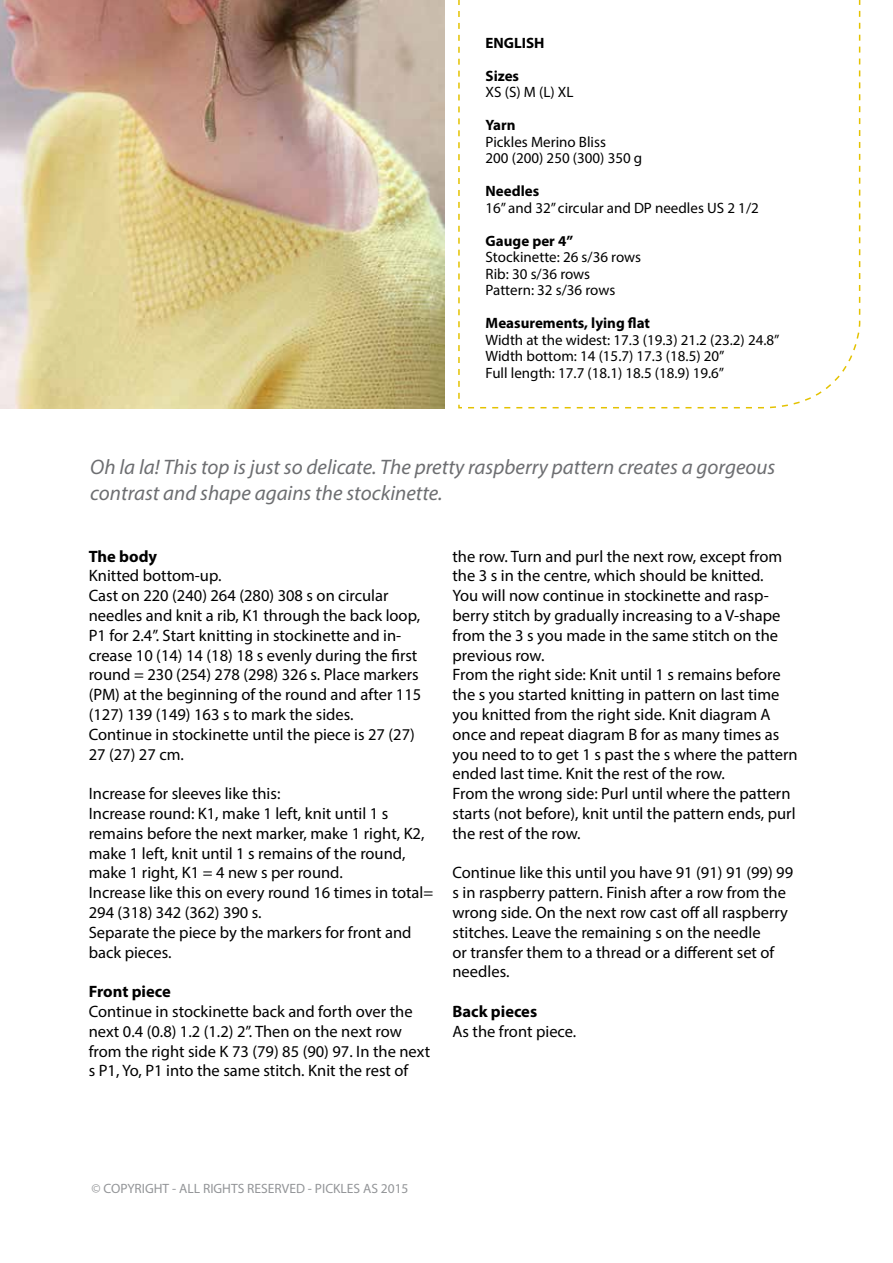
<style>
.page{position:relative;width:893px;height:1263px;background:#fff}
.page>*{position:absolute;margin:0;border:0;box-sizing:border-box;transform-origin:0 0}
.t1{font:italic 21px/25.2px "Myriad Pro";color:#6d6e71}
.t2{font:16.5px/19.8px "Myriad Pro";color:#000}
.t3{font:700 16.5px "Myriad Pro";color:#000}
.t4{font:15px/16.5px "Myriad Pro";color:#000}
.t5{font:700 15px "Myriad Pro";color:#000}
.t6{font:13.5px "Myriad Pro";color:#939598}
</style>
<div class="page">
<svg style="left:458px;top:0;width:403px;height:409px"></svg>
<img style="left:0;top:0;width:444px;height:408px">
<p class="t5" style="left:486px;top:33px;width:60px">ENGLISH</p>
<p class="t5" style="left:486px;top:66px;width:35px">Sizes</p>
<p class="t4" style="left:486px;top:84px;width:89px">XS (S) M (L) XL</p>
<p class="t5" style="left:486px;top:115px;width:32px">Yarn</p>
<p class="t4" style="left:486px;top:133px;width:158px">Pickles Merino Bliss<br>200 (200) 250 (300) 350 g</p>
<p class="t5" style="left:486px;top:181px;width:55px">Needles</p>
<p class="t4" style="left:486px;top:199px;width:275px">16” and 32” circular and DP needles US 2 1/2</p>
<p class="t5" style="left:486px;top:231px;width:89px">Gauge per 4”</p>
<p class="t4" style="left:486px;top:249px;width:157px">Stockinette: 26 s/36 rows<br>Rib: 30 s/36 rows<br>Pattern: 32 s/36 rows</p>
<p class="t5" style="left:486px;top:313px;width:166px">Measurements, lying flat</p>
<p class="t4" style="left:486px;top:331px;width:295px">Width at the widest: 17.3 (19.3) 21.2 (23.2) 24.8”<br>Width bottom: 14 (15.7) 17.3 (18.5) 20”<br>Full length: 17.7 (18.1) 18.5 (18.9) 19.6”</p>
<p class="t1" style="left:90px;top:454px;width:687px">Oh la la! This top is just so delicate. The pretty raspberry pattern creates a gorgeous contrast and shape agains the stockinette.</p>
<p class="t3" style="left:89px;top:545px;width:70px">The body</p>
<p class="t2" style="left:89px;top:566px;width:334px">Knitted bottom-up.<br>Cast on 220 (240) 264 (280) 308 s on circular needles and knit a rib, K1 through the back loop, P1 for 2.4”. Start knitting in stockinette and in&shy;crease 10 (14) 14 (18) 18 s evenly during the first round = 230 (254) 278 (298) 326 s. Place markers (PM) at the beginning of the round and after 115 (127) 139 (149) 163 s to mark the sides.<br>Continue in stockinette until the piece is 27 (27)<br>27 (27) 27 cm.</p>
<p class="t2" style="left:89px;top:783px;width:346px">Increase for sleeves like this:<br>Increase round: K1, make 1 left, knit until 1 s remains before the next marker, make 1 right, K2, make 1 left, knit until 1 s remains of the round, make 1 right, K1 = 4 new s per round.<br>Increase like this on every round 16 times in total= 294 (318) 342 (362) 390 s.<br>Separate the piece by the markers for front and back pieces.</p>
<p class="t3" style="left:89px;top:981px;width:84px">Front piece</p>
<p class="t2" style="left:89px;top:1001px;width:343px">Continue in stockinette back and forth over the next 0.4 (0.8) 1.2 (1.2) 2”. Then on the next row from the right side K 73 (79) 85 (90) 97. In the next s P1, Yo, P1 into the same stitch. Knit the rest of</p>
<p class="t2" style="left:452px;top:546px;width:347px">the row. Turn and purl the next row, except from the 3 s in the centre, which should be knitted.<br>You will now continue in stockinette and rasp&shy;berry stitch by gradually increasing to a V-shape from the 3 s you made in the same stitch on the previous row.<br>From the right side: Knit until 1 s remains before the s you started knitting in pattern on last time you knitted from the right side. Knit diagram A once and repeat diagram B for as many times as you need to to get 1 s past the s where the pattern ended last time. Knit the rest of the row.<br>From the wrong side: Purl until where the pattern starts (not before), knit until the pattern ends, purl the rest of the row.</p>
<p class="t2" style="left:452px;top:863px;width:342px">Continue like this until you have 91 (91) 91 (99) 99 s in raspberry pattern. Finish after a row from the wrong side. On the next row cast off all raspberry stitches. Leave the remaining s on the needle<br>or transfer them to a thread or a different set of needles.</p>
<p class="t3" style="left:452px;top:1001px;width:86px">Back pieces</p>
<p class="t2" style="left:452px;top:1021px;width:125px">As the front piece.</p>
<p class="t6" style="left:92px;top:1180px;width:319px">© COPYRIGHT - ALL RIGHTS RESERVED - PICKLES AS 2015</p>
</div>
